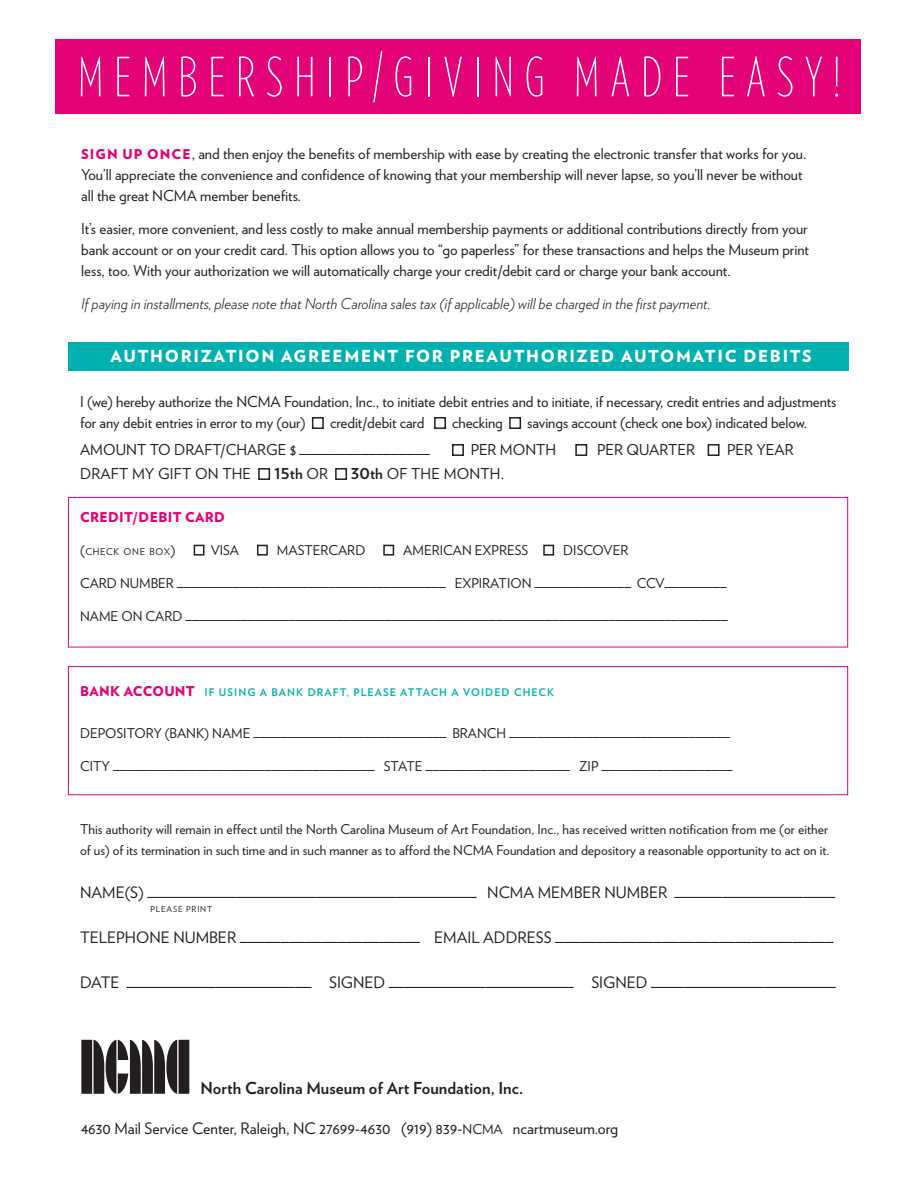
<style>
.page{position:relative;width:918px;height:1188px;background:#fff}
.page>*{position:absolute;margin:0;border:0;box-sizing:border-box;transform-origin:0 0}
.t1{font:200 54px "Verlag Compressed";letter-spacing:.2em;color:#fff}
.subheads_in_form{font:900 16.5px "Verlag";letter-spacing:.1em;color:#fff}
.t2{font:700 16.5px "Verlag";letter-spacing:.005em;color:#231f20}
.SMALL_BODY_10_5_15{font:15.75px "Verlag";color:#231f20}
.SMALL_BODY_10_5_15-2{font:15px/21px "Verlag";color:#231f20}
.t3{font:italic 300 15px "Verlag";color:#231f20}
.t4{font:700 15px "Verlag";color:#231f20}
.SMALL_BODY_10_5_15-3{font:13.5px/21px "Verlag";color:#231f20}
.SMALL_BODY_10_5_15-4{font:900 13.5px "Verlag";letter-spacing:.025em;color:#e40278}
.SMALL_BODY_10_5_15-5{font:700 10.5px "Verlag";letter-spacing:.1em;color:#00b1b0}
.SMALL_BODY_10_5_15-6{font:9.45px "Verlag";letter-spacing:.07em;color:#231f20}
.SMALL_BODY_10_5_15-7{font:8.25px "Verlag";letter-spacing:.1em;color:#231f20}
.s1{font-weight:900;font-size:13.5px;color:#e40278}
.s2{font-weight:400}
.s3{font-weight:700}
.s4{font-size:13.5px}
</style>
<div class="page">
<div style="left:68px;top:342px;width:780px;height:29px;background:#00b1b0"></div>
<div style="left:55px;top:39px;width:806px;height:75px;background:#e40278"></div>
<div style="left:312px;top:417px;width:12px;height:12px;border:2px solid #231f20"></div>
<div style="left:434px;top:417px;width:12px;height:12px;border:2px solid #231f20"></div>
<div style="left:509px;top:417px;width:12px;height:12px;border:2px solid #231f20"></div>
<div style="left:452px;top:444px;width:12px;height:12px;border:2px solid #231f20"></div>
<div style="left:575px;top:444px;width:12px;height:12px;border:2px solid #231f20"></div>
<div style="left:708px;top:444px;width:12px;height:12px;border:2px solid #231f20"></div>
<div style="left:258px;top:468px;width:12px;height:12px;border:2px solid #231f20"></div>
<div style="left:335px;top:468px;width:12px;height:12px;border:2px solid #231f20"></div>
<div style="left:194px;top:545px;width:11px;height:11px;border:2px solid #231f20"></div>
<div style="left:257px;top:545px;width:11px;height:11px;border:2px solid #231f20"></div>
<div style="left:383px;top:545px;width:11px;height:11px;border:2px solid #231f20"></div>
<div style="left:543px;top:545px;width:11px;height:11px;border:2px solid #231f20"></div>
<div style="left:68px;top:497px;width:780px;height:150px;border:1px solid #e40278"></div>
<div style="left:68px;top:666px;width:780px;height:129px;border:1px solid #e40278"></div>
<svg style="left:81px;top:1040px;width:108px;height:54px"></svg>
<p class="t1" style="left:78px;top:44px;width:764px">MEMBERSHIP/GIVING MADE EASY!</p>
<p class="SMALL_BODY_10_5_15-2" style="left:81px;top:142px;width:727px"><span class="s1">SIGN UP ONCE</span>, and then enjoy the benefits of membership with ease by creating the electronic transfer that works for you.<br>You’ll appreciate the convenience and confidence of knowing that your membership will never lapse, so you’ll never be without all the great NCMA member benefits.</p>
<p class="SMALL_BODY_10_5_15-2" style="left:81px;top:217px;width:729px;text-align:justify">It’s easier, more convenient, and less costly to make annual membership payments or additional contributions directly from your bank account or on your credit card. This option allows you to “go paperless” for these transactions and helps the Museum print less, too. With your authorization we will automatically charge your credit/debit card or charge your bank account.</p>
<p class="t3" style="left:81px;top:292px;width:631px">If paying in installments, please note that North Carolina sales tax (if applicable) will be charged in the first payment.</p>
<p class="subheads_in_form" style="left:111px;top:343px;width:703px">AUTHORIZATION AGREEMENT FOR PREAUTHORIZED AUTOMATIC DEBITS</p>
<p class="SMALL_BODY_10_5_15-2" style="left:80px;top:391px;width:758px">I (we) hereby authorize the NCMA Foundation, Inc., to initiate debit entries and to initiate, if necessary, credit entries and adjustments for any debit entries in error to my (our)</p>
<p class="SMALL_BODY_10_5_15-2" style="left:330px;top:412px;width:96px">credit/debit card</p>
<p class="SMALL_BODY_10_5_15-2" style="left:452px;top:412px;width:52px">checking</p>
<p class="SMALL_BODY_10_5_15-2" style="left:527px;top:412px;width:281px">savings account (check one box) indicated below.</p>
<p class="SMALL_BODY_10_5_15-2" style="left:80px;top:439px;width:351px">AMOUNT TO DRAFT/CHARGE $ _________________</p>
<p class="SMALL_BODY_10_5_15-2" style="left:471px;top:439px;width:87px">PER MONTH</p>
<p class="SMALL_BODY_10_5_15-2" style="left:597px;top:439px;width:99px">PER QUARTER</p>
<p class="SMALL_BODY_10_5_15-2" style="left:727px;top:439px;width:68px">PER YEAR</p>
<p class="SMALL_BODY_10_5_15-2" style="left:80px;top:463px;width:173px">DRAFT MY GIFT ON THE</p>
<p class="t4" style="left:274px;top:462px;width:56px">15th <span class="s2">OR</span></p>
<p class="SMALL_BODY_10_5_15-2" style="left:351px;top:463px;width:155px"><span class="s3">30th</span> OF THE MONTH.</p>
<p class="SMALL_BODY_10_5_15-4" style="left:80px;top:506px;width:146px">CREDIT/DEBIT CARD</p>
<p class="SMALL_BODY_10_5_15-6" style="left:80px;top:544px;width:97px"><span class="s4">(</span>CHECK ONE BOX<span class="s4">)</span></p>
<p class="SMALL_BODY_10_5_15-3" style="left:211px;top:539px;width:30px">VISA</p>
<p class="SMALL_BODY_10_5_15-3" style="left:277px;top:539px;width:90px">MASTERCARD</p>
<p class="SMALL_BODY_10_5_15-3" style="left:403px;top:539px;width:127px">AMERICAN EXPRESS</p>
<p class="SMALL_BODY_10_5_15-3" style="left:563px;top:539px;width:67px">DISCOVER</p>
<p class="SMALL_BODY_10_5_15-3" style="left:80px;top:572px;width:648px">CARD NUMBER _______________________________________ EXPIRATION ______________ CCV_________</p>
<p class="SMALL_BODY_10_5_15-3" style="left:80px;top:605px;width:649px">NAME ON CARD ______________________________________________________________________________</p>
<p class="SMALL_BODY_10_5_15-5" style="left:80px;top:684px;width:476px"><span class="s1">BANK ACCOUNT</span> IF USING A BANK DRAFT, PLEASE ATTACH A VOIDED CHECK</p>
<p class="SMALL_BODY_10_5_15-3" style="left:80px;top:722px;width:652px">DEPOSITORY (BANK) NAME ____________________________ BRANCH ________________________________</p>
<p class="SMALL_BODY_10_5_15-3" style="left:80px;top:755px;width:654px">CITY ______________________________________ STATE _____________________ ZIP ___________________</p>
<p class="SMALL_BODY_10_5_15-3" style="left:80px;top:818px;width:751px">This authority will remain in effect until the North Carolina Museum of Art Foundation, Inc., has received written notification from me (or either of us) of its termination in such time and in such manner as to afford the NCMA Foundation and depository a reasonable opportunity to act on it.</p>
<p class="SMALL_BODY_10_5_15" style="left:80px;top:881px;width:757px">NAME(S) _________________________________________ NCMA MEMBER NUMBER ____________________</p>
<p class="SMALL_BODY_10_5_15" style="left:80px;top:926px;width:755px">TELEPHONE NUMBER ______________________ EMAIL ADDRESS __________________________________</p>
<p class="SMALL_BODY_10_5_15" style="left:80px;top:971px;width:758px">DATE _______________________ SIGNED _______________________ SIGNED _______________________</p>
<p class="SMALL_BODY_10_5_15-7" style="left:150px;top:902px;width:63px">PLEASE PRINT</p>
<p class="t2" style="left:200px;top:1075px;width:324px">North Carolina Museum of Art Foundation, Inc.</p>
<p class="SMALL_BODY_10_5_15" style="left:81px;top:1116px;width:539px">4630 Mail Service Center, Raleigh, NC 27699-4630 (919) 839-<span class="s4">NCMA</span> ncartmuseum.org</p>
</div>
